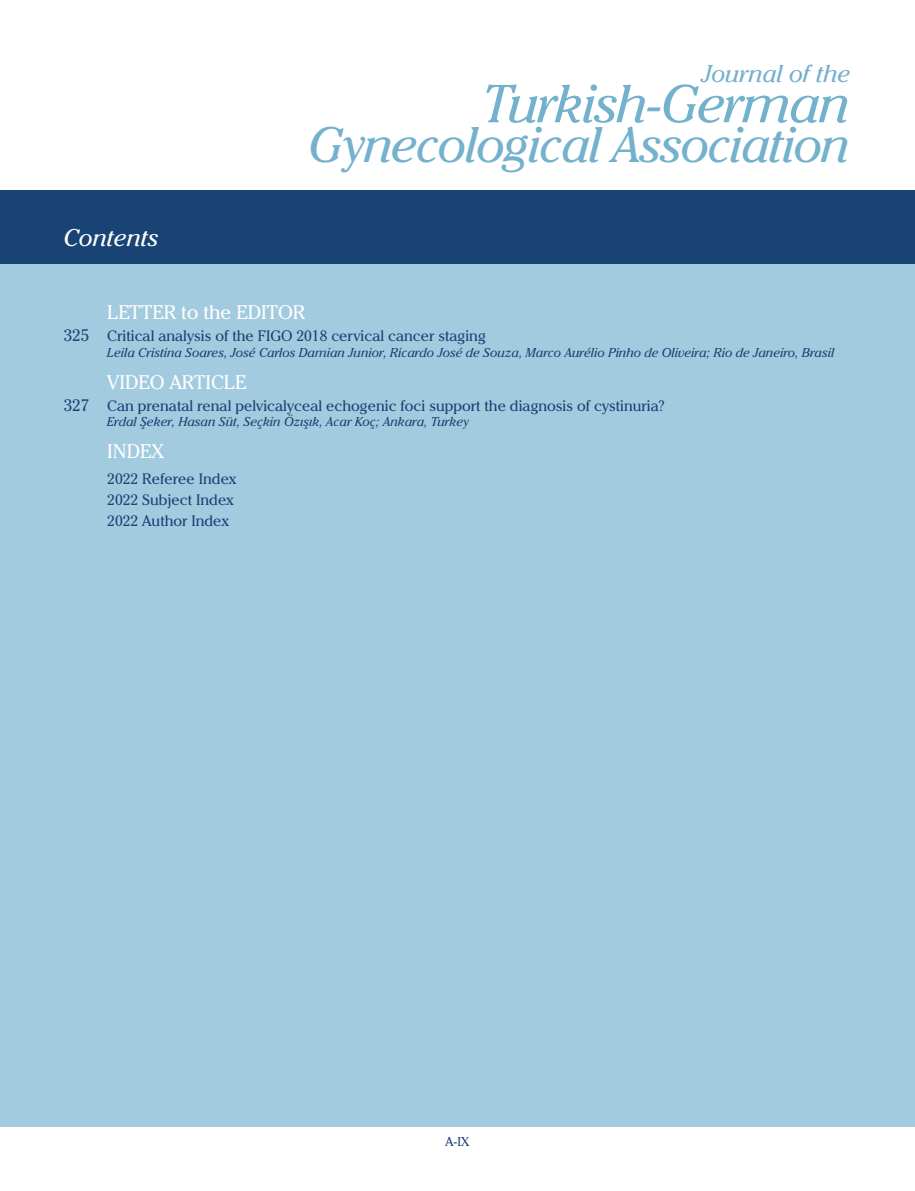
<style>
.page{position:relative;width:915px;height:1191px;background:#fff}
.page>*{position:absolute;margin:0;border:0;box-sizing:border-box;transform-origin:0 0}
.t1{font:italic 52.8px "Cheltenham IT Cby BT";letter-spacing:-.025em;color:#73b1cd}
.t2{font:italic 49.35px "Cheltenham IT Cby BT";letter-spacing:-.025em;color:#73b1cd}
.t3{font:italic 24.15px "Cheltenham IT Cby BT";color:#73b1cd}
.ABSTRACT{font:italic 24px "Cheltenham IT Cby BT";color:#fff}
.TÜRÜ{font:19.5px "Cheltenham IT Cby BT";color:#fff}
.ABSTRACT-2{font:19.5px "Cheltenham IT Cby BT";color:#fff}
.İC-1{font:15px "Cheltenham IT Cby BT";color:#184374}
.ABSTRACT-3{font:15px "Cheltenham IT Cby BT";color:#184374}
.YAZAR{font:italic 12.75px "Cheltenham IT Cby BT";color:#184374}
.t4{font:12.75px "Cheltenham IT Cby BT";color:#184374}
.s1{font-size:16.5px}
</style>
<div class="page">
<div style="left:0;top:190px;width:914px;height:75px;background:#184374"></div>
<div style="left:0;top:265px;width:914px;height:862px;background:#a3cbdf"></div>
<p class="ABSTRACT" style="left:64px;top:223px;width:97px">Contents</p>
<h3 class="t3" style="left:701px;top:59px;width:150px">Journal of the</h3>
<h1 class="t1" style="left:482px;top:71px;width:369px">Turkish-German</h1>
<h2 class="t2" style="left:309px;top:114px;width:543px">Gynecological Association</h2>
<p class="TÜRÜ" style="left:107px;top:300px;width:199px">LETTER to the EDITOR</p>
<p class="İC-1" style="left:64px;top:327px;width:423px"><span class="s1">325</span> Critical analysis of the FIGO 2018 cervical cancer staging</p>
<p class="YAZAR" style="left:107px;top:344px;width:728px">Leila Cristina Soares, José Carlos Damian Junior, Ricardo José de Souza, Marco Aurélio Pinho de Oliveira; Rio de Janeiro, Brasil</p>
<p class="TÜRÜ" style="left:107px;top:370px;width:140px">VIDEO ARTICLE</p>
<p class="İC-1" style="left:64px;top:396px;width:602px"><span class="s1">327</span> Can prenatal renal pelvicalyceal echogenic foci support the diagnosis of cystinuria?</p>
<p class="YAZAR" style="left:107px;top:414px;width:363px">Erdal Şeker, Hasan Süt, Seçkin Özışık, Acar Koç; Ankara, Turkey</p>
<p class="ABSTRACT-2" style="left:107px;top:439px;width:58px">INDEX</p>
<p class="ABSTRACT-3" style="left:107px;top:469px;width:131px">2022 Referee Index</p>
<p class="ABSTRACT-3" style="left:107px;top:490px;width:128px">2022 Subject Index</p>
<p class="ABSTRACT-3" style="left:107px;top:511px;width:123px">2022 Author Index</p>
<p class="t4" style="left:445px;top:1133px;width:25px">A-IX</p>
</div>
